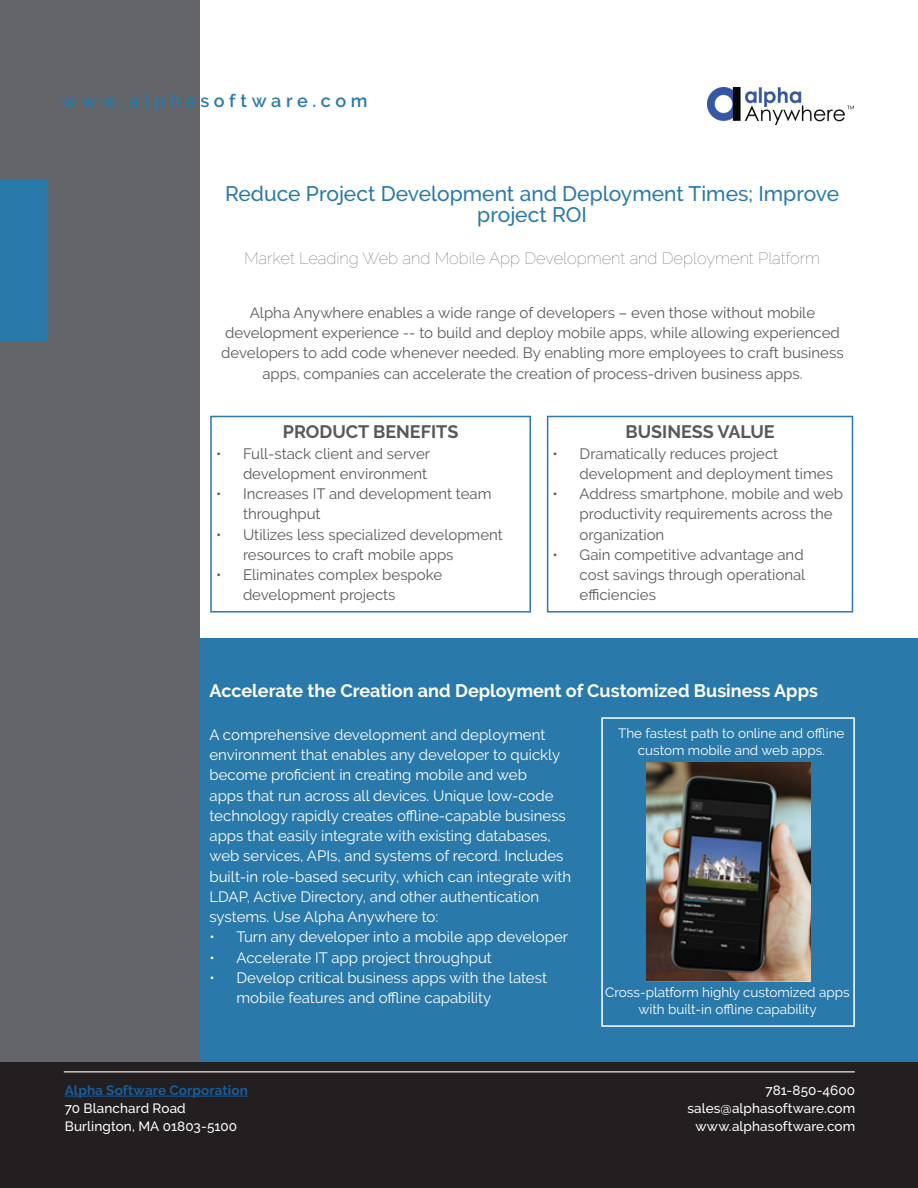
<style>
.page{position:relative;width:918px;height:1188px;background:#fff}
.page>*{position:absolute;margin:0;border:0;box-sizing:border-box;transform-origin:0 0}
.t1{font:500 21px/21px "Raleway";color:#2979ab;text-align:center}
.t2{font:700 18px "Raleway";color:#fff}
.t3{font:700 18px "Raleway";color:#57585a}
.t4{font:600 18px "Raleway";letter-spacing:.26em;color:#2979ab}
.t5{font:100 16.5px "Raleway";color:#57585a}
.t6{font:15px/20.2px "Raleway";color:#57585a}
.t7{font:15px/20.2px "Raleway";color:#fff}
.Text_2{font:500 13.5px/18px "Raleway";letter-spacing:.01em;color:#fff}
.t8{font:13.5px/16.2px "Raleway";color:#fff;text-align:center}
.s1{font-weight:700;color:#175d9e}
</style>
<div class="page">
<div style="left:4px;top:639px;width:914px;height:423px;background:#2979ab"></div>
<div style="left:0;top:0;width:199px;height:1062px;background:#636467"></div>
<img style="left:707px;top:88px;width:146px;height:37px">
<div style="left:0;top:179px;width:48px;height:162px;background:#2979ab"></div>
<div style="left:0;top:1062px;width:918px;height:126px;background:#231f20"></div>
<hr style="left:65px;top:1096px;width:183px;height:1px;background:#175d9e">
<hr style="left:64px;top:1071px;width:791px;height:1px;background:#fff">
<div style="left:210px;top:416px;width:321px;height:197px;border:2px solid #2979ab"></div>
<div style="left:547px;top:416px;width:306px;height:197px;border:2px solid #2979ab"></div>
<img style="left:646px;top:763px;width:164px;height:219px">
<div style="left:601px;top:717px;width:254px;height:310px;border:2px solid #fff"></div>
<p class="t4" style="left:62px;top:90px;width:307px">www.alphasoftware.com</p>
<p class="t1" style="left:225px;top:183px;width:616px">Reduce Project Development and Deployment Times; Improve project ROI</p>
<p class="t5" style="left:244px;top:248px;width:578px">Market Leading Web and Mobile App Development and Deployment Platform</p>
<p class="t6" style="left:221px;top:303px;width:624px;text-align:center">Alpha Anywhere enables a wide range of developers – even those without mobile development experience -- to build and deploy mobile apps, while allowing experienced developers to add code whenever needed. By enabling more employees to craft business apps, companies can accelerate the creation of process-driven business apps.</p>
<p class="t3" style="left:283px;top:422px;width:177px">PRODUCT BENEFITS</p>
<p class="t6" style="left:216px;top:443px;width:216px;text-align:right">• Full-stack client and server development environment</p>
<p class="t6" style="left:243px;top:484px;width:250px;text-indent:-27px">• Increases IT and development team throughput</p>
<p class="t6" style="left:243px;top:524px;width:261px;text-indent:-27px">• Utilizes less specialized development resources to craft mobile apps</p>
<p class="t6" style="left:243px;top:565px;width:201px;text-indent:-27px">• Eliminates complex bespoke development projects</p>
<p class="t3" style="left:625px;top:422px;width:151px">BUSINESS VALUE</p>
<p class="t6" style="left:580px;top:443px;width:255px;text-indent:-27px">• Dramatically reduces project development and deployment times</p>
<p class="t6" style="left:580px;top:484px;width:265px;text-indent:-27px">• Address smartphone, mobile and web productivity requirements across the organization</p>
<p class="t6" style="left:580px;top:544px;width:227px;text-align:justify;text-indent:-27px">• Gain competitive advantage and cost savings through operational efficiencies</p>
<p class="t2" style="left:209px;top:681px;width:610px">Accelerate the Creation and Deployment of Customized Business Apps</p>
<p class="t8" style="left:618px;top:726px;width:228px">The fastest path to online and offline custom mobile and web apps.</p>
<p class="t7" style="left:209px;top:724px;width:363px">A comprehensive development and deployment environment that enables any developer to quickly become proficient in creating mobile and web<br>apps that run across all devices. Unique low-code technology rapidly creates offline-capable business apps that easily integrate with existing databases, web services, APIs, and systems of record. Includes built-in role-based security, which can integrate with LDAP, Active Directory, and other authentication systems. Use Alpha Anywhere to:</p>
<p class="t7" style="left:209px;top:927px;width:360px">• Turn any developer into a mobile app developer</p>
<p class="t7" style="left:209px;top:947px;width:284px">• Accelerate IT app project throughput</p>
<p class="t7" style="left:236px;top:967px;width:312px;text-indent:-27px">• Develop critical business apps with the latest mobile features and offline capability</p>
<p class="t8" style="left:605px;top:985px;width:246px">Cross-platform highly customized apps with built-in offline capability</p>
<p class="Text_2" style="left:65px;top:1081px;width:185px"><span class="s1">Alpha Software Corporation<br></span>70 Blanchard Road<br>Burlington, MA 01803-5100</p>
<p class="Text_2" style="left:687px;top:1081px;width:169px;text-align:right">781-850-4600 sales@alphasoftware.com www.alphasoftware.com</p>
</div>
